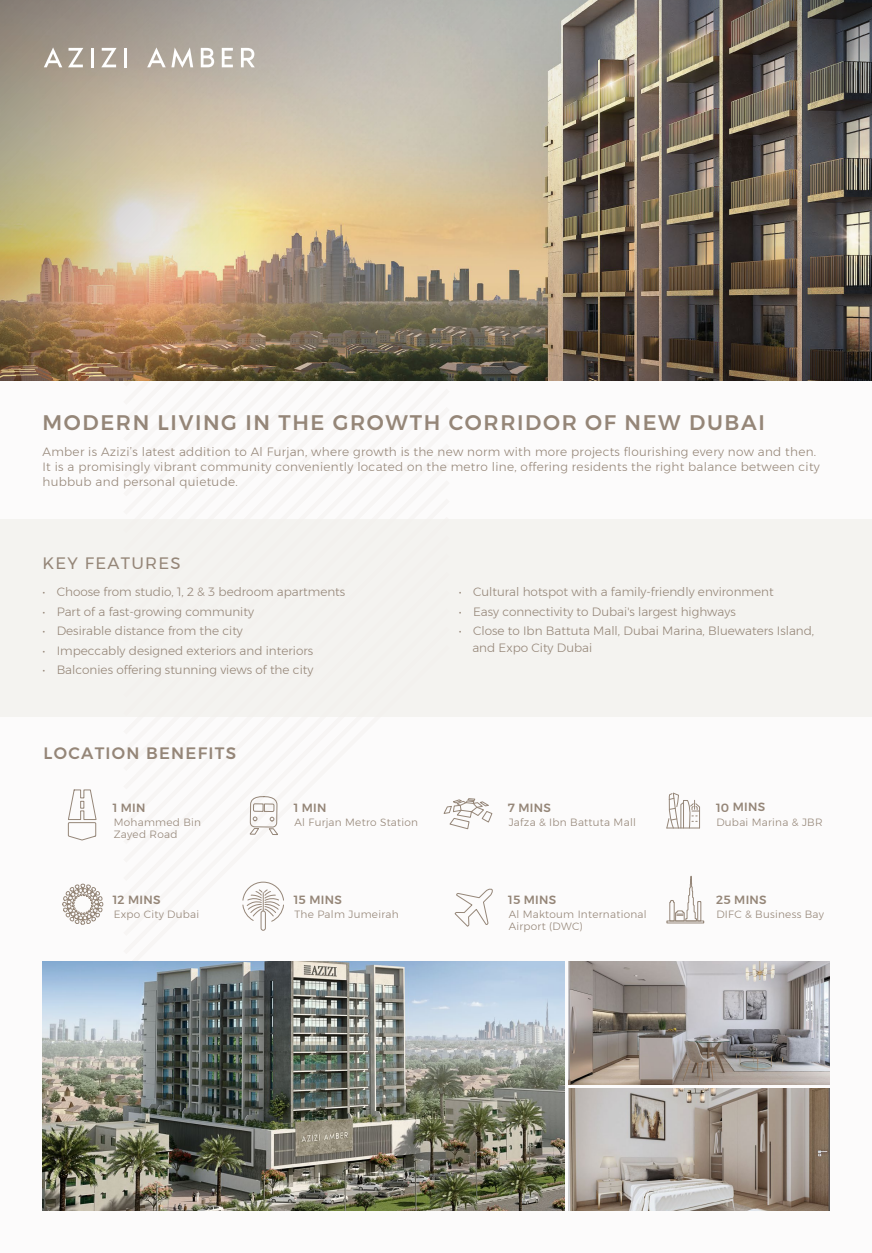
<style>
.page{position:relative;width:872px;height:1253px;background:#fff}
.page>*{position:absolute;margin:0;border:0;box-sizing:border-box;transform-origin:0 0}
.t1{font:500 21px "Montserrat";letter-spacing:.075em;color:#958678}
.t2{font:500 16.5px "Montserrat";letter-spacing:.075em;color:#958678}
.t3{font:16.5px "Montserrat";letter-spacing:.075em;color:#958678}
.t4{font:300 12px/16.5px "Montserrat";color:#958678}
.t5{font:300 12px/15px "Montserrat";letter-spacing:.025em;color:#958678}
.t6{font:500 11.85px "Montserrat";letter-spacing:.025em;color:#958678}
.t7{font:300 10.5px/12.6px "Montserrat";letter-spacing:.025em;color:#958678}
</style>
<div class="page">
<div style="left:0;top:0;width:872px;height:1252px;background:#fcfbfb"></div>
<div style="left:0;top:519px;width:872px;height:197px;background:#f2f1ed"></div>
<img style="left:547px;top:0;width:325px;height:381px">
<img style="left:0;top:0;width:547px;height:381px">
<img style="left:554px;top:0;width:318px;height:176px">
<svg style="left:68px;top:789px;width:29px;height:51px"></svg>
<svg style="left:454px;top:888px;width:39px;height:39px"></svg>
<svg style="left:443px;top:798px;width:50px;height:31px"></svg>
<svg style="left:666px;top:792px;width:34px;height:36px"></svg>
<hr style="left:667px;top:827px;width:32px;height:1px;background:#958678">
<svg style="left:249px;top:796px;width:29px;height:39px"></svg>
<div style="left:261px;top:910px;width:5px;height:20px;border:1px solid #958678;border-radius:2px"></div>
<svg style="left:242px;top:881px;width:42px;height:40px"></svg>
<div style="left:666px;top:920px;width:38px;height:3px;border:1px solid #958678"></div>
<svg style="left:669px;top:875px;width:32px;height:46px"></svg>
<svg style="left:62px;top:883px;width:41px;height:41px"></svg>
<svg style="left:44px;top:47px;width:18px;height:20px"></svg>
<svg style="left:68px;top:48px;width:15px;height:19px"></svg>
<hr style="left:91px;top:48px;width:3px;height:19px;background:#fff">
<svg style="left:101px;top:48px;width:16px;height:19px"></svg>
<hr style="left:124px;top:48px;width:3px;height:19px;background:#fff">
<svg style="left:147px;top:47px;width:46px;height:21px"></svg>
<svg style="left:201px;top:48px;width:13px;height:19px"></svg>
<svg style="left:222px;top:48px;width:11px;height:19px"></svg>
<svg style="left:241px;top:48px;width:14px;height:19px"></svg>
<img style="left:43px;top:961px;width:521px;height:249px">
<img style="left:568px;top:1088px;width:261px;height:122px">
<img style="left:568px;top:961px;width:261px;height:122px">
<h1 class="t1" style="left:43px;top:405px;width:724px">MODERN LIVING IN THE GROWTH CORRIDOR OF NEW DUBAI</h1>
<p class="t5" style="left:43px;top:444px;width:779px">Amber is Azizi’s latest addition to Al Furjan, where growth is the new norm with more projects flourishing every now and then.<br>It is a promisingly vibrant community conveniently located on the metro line, offering residents the right balance between city hubbub and personal quietude.</p>
<h2 class="t3" style="left:43px;top:550px;width:140px">KEY FEATURES</h2>
<p class="t4" style="left:43px;top:583px;width:304px">• Choose from studio, 1, 2 &amp; 3 bedroom apartments</p>
<p class="t4" style="left:43px;top:603px;width:213px">• Part of a fast-growing community</p>
<p class="t4" style="left:43px;top:622px;width:202px">• Desirable distance from the city</p>
<p class="t4" style="left:43px;top:642px;width:272px">• Impeccably designed exteriors and interiors</p>
<p class="t4" style="left:43px;top:661px;width:272px">• Balconies offering stunning views of the city</p>
<p class="t4" style="left:459px;top:583px;width:316px">• Cultural hotspot with a family-friendly environment</p>
<p class="t4" style="left:459px;top:603px;width:278px">• Easy connectivity to Dubai's largest highways</p>
<p class="t4" style="left:472px;top:622px;width:343px;text-indent:-14px">• Close to Ibn Battuta Mall, Dubai Marina, Bluewaters Island, and Expo City Dubai</p>
<h2 class="t2" style="left:44px;top:739px;width:194px">LOCATION BENEFITS</h2>
<p class="t6" style="left:113px;top:798px;width:34px">1 MIN</p>
<p class="t6" style="left:294px;top:798px;width:34px">1 MIN</p>
<p class="t6" style="left:508px;top:798px;width:44px">7 MINS</p>
<p class="t6" style="left:716px;top:797px;width:51px">10 MINS</p>
<p class="t7" style="left:114px;top:815px;width:89px">Mohammed Bin<br>Zayed Road</p>
<p class="t7" style="left:294px;top:815px;width:125px">Al Furjan Metro Station</p>
<p class="t7" style="left:508px;top:815px;width:129px">Jafza &amp; Ibn Battuta Mall</p>
<p class="t7" style="left:716px;top:815px;width:108px">Dubai Marina &amp; JBR</p>
<p class="t6" style="left:113px;top:889px;width:49px">12 MINS</p>
<p class="t6" style="left:294px;top:889px;width:50px">15 MINS</p>
<p class="t6" style="left:508px;top:890px;width:50px">15 MINS</p>
<p class="t6" style="left:716px;top:890px;width:52px">25 MINS</p>
<p class="t7" style="left:114px;top:907px;width:87px">Expo City Dubai</p>
<p class="t7" style="left:294px;top:907px;width:106px">The Palm Jumeirah</p>
<p class="t7" style="left:508px;top:907px;width:139px">Al Maktoum International<br>Airport (DWC)</p>
<p class="t7" style="left:716px;top:907px;width:109px">DIFC &amp; Business Bay</p>
</div>
